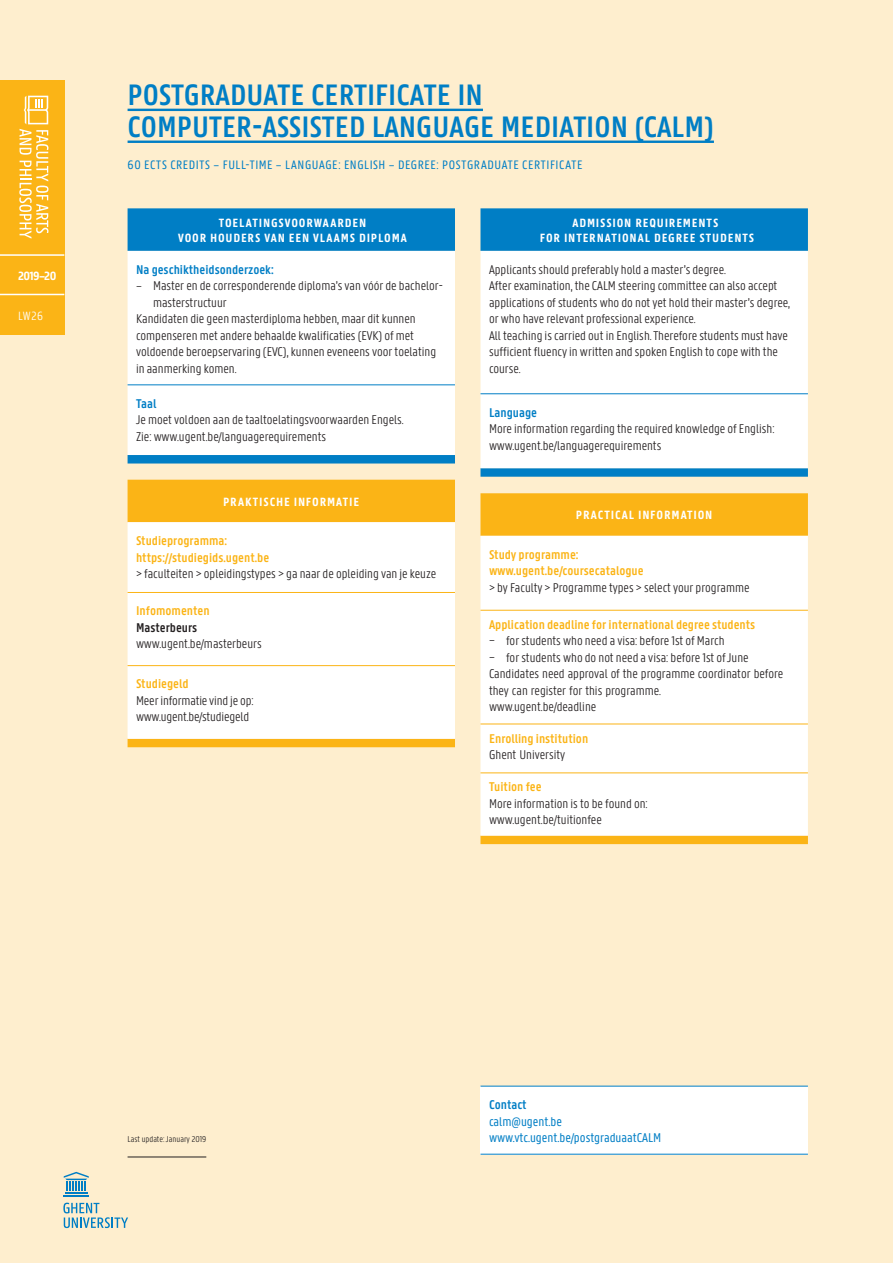
<style>
.page{position:relative;width:893px;height:1263px;background:#feeece}
.page>*{position:absolute;margin:0;border:0;box-sizing:border-box;transform-origin:0 0}
.t1{font:600 31.5px/32px "Panno Text";color:#007ec5}
.t2{font:300 13.5px/16.5px "Panno Text";color:#231f20}
.t3{font:600 13.5px/16.5px "Panno Text";color:#fbb416}
.t4{font:13.5px/16.5px "Panno Text";color:#007ec5}
.t5{font:600 13.5px "Panno Text";color:#007ec5}
.t6{font:600 13.5px "Panno Text";color:#231f20}
.t7{font:13.05px "Panno Text";letter-spacing:.04em;color:#007ec5}
.t8{font:700 12.75px/15.8px "Panno Text";letter-spacing:.06em;color:#fff;text-align:center}
.t9{font:300 12.75px "Panno Text";color:#fff}
.t10{font:300 9px "Panno Text";color:#231f20}
</style>
<div class="page">
<div style="left:0;top:80px;width:64px;height:255px;background:#fbb416"></div>
<svg style="left:19px;top:96px;width:29px;height:143px"></svg>
<hr style="left:65px;top:1192px;width:22px;height:2px;background:#007ec5">
<hr style="left:64px;top:1195px;width:25px;height:2px;background:#007ec5">
<svg style="left:64px;top:1172px;width:25px;height:19px"></svg>
<svg style="left:63px;top:1203px;width:65px;height:25px"></svg>
<hr style="left:0;top:254px;width:64px;height:2px;background:#fff">
<hr style="left:0;top:294px;width:64px;height:1px;background:#fff">
<div style="left:480px;top:1086px;width:328px;height:68px;background:#fff"></div>
<hr style="left:480px;top:1086px;width:328px;height:1px;background:#007ec5">
<hr style="left:480px;top:1154px;width:328px;height:1px;background:#007ec5">
<svg style="left:480px;top:208px;width:328px;height:269px;background:#0781c5"></svg>
<div style="left:480px;top:251px;width:328px;height:217px;background:#fff"></div>
<hr style="left:480px;top:393px;width:328px;height:1px;background:#007ec5">
<div style="left:480px;top:493px;width:328px;height:351px;background:#fbb416"></div>
<div style="left:480px;top:536px;width:328px;height:300px;background:#fff"></div>
<hr style="left:480px;top:610px;width:328px;height:1px;background:#fbb416">
<hr style="left:480px;top:724px;width:328px;height:1px;background:#fbb416">
<hr style="left:480px;top:772px;width:328px;height:1px;background:#fbb416">
<hr style="left:128px;top:109px;width:355px;height:2px;background:#007ec5">
<hr style="left:128px;top:141px;width:586px;height:2px;background:#007ec5">
<hr style="left:128px;top:1157px;width:78px;height:1px;background:#231f20">
<div style="left:128px;top:208px;width:327px;height:255px;background:#007ec5"></div>
<div style="left:128px;top:251px;width:327px;height:204px;background:#fff"></div>
<hr style="left:128px;top:384px;width:327px;height:1px;background:#007ec5">
<div style="left:128px;top:480px;width:327px;height:267px;background:#fbb416"></div>
<div style="left:128px;top:522px;width:327px;height:217px;background:#fff"></div>
<hr style="left:128px;top:592px;width:327px;height:1px;background:#fbb416">
<hr style="left:128px;top:665px;width:327px;height:1px;background:#fbb416">
<p class="t8" style="left:18px;top:268px;width:40px">2019–20</p>
<p class="t9" style="left:18px;top:309px;width:26px">LW26</p>
<h1 class="t1" style="left:128px;top:79px;width:588px">POSTGRADUATE CERTIFICATE IN<br>COMPUTER-ASSISTED LANGUAGE MEDIATION (CALM)</h1>
<p class="t7" style="left:128px;top:158px;width:456px">60 ECTS CREDITS – FULL-TIME – LANGUAGE: ENGLISH – DEGREE: POSTGRADUATE CERTIFICATE</p>
<p class="t8" style="left:178px;top:214px;width:230px">TOELATINGSVOORWAARDEN<br>VOOR HOUDERS VAN EEN VLAAMS DIPLOMA</p>
<p class="t5" style="left:136px;top:262px;width:139px">Na geschiktheidsonderzoek:</p>
<p class="t2" style="left:136px;top:278px;width:308px">– Master en de corresponderende diploma’s van vóór de bachelor-</p>
<p class="t2" style="left:153px;top:294px;width:75px">masterstructuur</p>
<p class="t2" style="left:136px;top:311px;width:281px">Kandidaten die geen masterdiploma hebben, maar dit kunnen</p>
<p class="t2" style="left:136px;top:327px;width:279px">compenseren met andere behaalde kwalificaties (EVK) of met</p>
<p class="t2" style="left:136px;top:344px;width:302px">voldoende beroepservaring (EVC), kunnen eveneens voor toelating</p>
<p class="t2" style="left:136px;top:360px;width:102px">in aanmerking komen.</p>
<p class="t5" style="left:136px;top:396px;width:22px">Taal</p>
<p class="t2" style="left:136px;top:412px;width:269px">Je moet voldoen aan de taaltoelatingsvoorwaarden Engels.<br>Zie: www.ugent.be/languagerequirements</p>
<p class="t8" style="left:223px;top:494px;width:138px">PRAKTISCHE INFORMATIE</p>
<p class="t3" style="left:136px;top:532px;width:135px">Studieprogramma: https://studiegids.ugent.be</p>
<p class="t2" style="left:136px;top:566px;width:302px">&gt; faculteiten &gt; opleidingstypes &gt; ga naar de opleiding van je keuze</p>
<p class="t3" style="left:136px;top:603px;width:75px">Infomomenten</p>
<p class="t6" style="left:136px;top:620px;width:63px">Masterbeurs</p>
<p class="t2" style="left:136px;top:636px;width:127px">www.ugent.be/masterbeurs</p>
<p class="t3" style="left:136px;top:676px;width:54px">Studiegeld</p>
<p class="t2" style="left:136px;top:693px;width:119px">Meer informatie vind je op: www.ugent.be/studiegeld</p>
<p class="t8" style="left:540px;top:214px;width:216px">ADMISSION REQUIREMENTS<br>FOR INTERNATIONAL DEGREE STUDENTS</p>
<p class="t2" style="left:489px;top:261px;width:303px">Applicants should preferably hold a master’s degree.<br>After examination, the CALM steering committee can also accept applications of students who do not yet hold their master’s degree, or who have relevant professional experience.<br>All teaching is carried out in English. Therefore students must have sufficient fluency in written and spoken English to cope with the course.</p>
<p class="t5" style="left:489px;top:405px;width:50px">Language</p>
<p class="t2" style="left:489px;top:421px;width:287px">More information regarding the required knowledge of English: www.ugent.be/languagerequirements</p>
<p class="t8" style="left:576px;top:507px;width:138px">PRACTICAL INFORMATION</p>
<p class="t3" style="left:489px;top:546px;width:156px">Study programme: www.ugent.be/coursecatalogue</p>
<p class="t2" style="left:489px;top:579px;width:262px">&gt; by Faculty &gt; Programme types &gt; select your programme</p>
<p class="t3" style="left:489px;top:616px;width:268px">Application deadline for international degree students</p>
<p class="t2" style="left:489px;top:633px;width:296px">− for students who need a visa: before 1st of March<br>− for students who do not need a visa: before 1st of June Candidates need approval of the programme coordinator before they can register for this programme.<br>www.ugent.be/deadline</p>
<p class="t3" style="left:489px;top:730px;width:101px">Enrolling institution</p>
<p class="t2" style="left:489px;top:747px;width:78px">Ghent University</p>
<p class="t3" style="left:489px;top:779px;width:54px">Tuition fee</p>
<p class="t2" style="left:489px;top:796px;width:160px">More information is to be found on: www.ugent.be/tuitionfee</p>
<p class="t10" style="left:128px;top:1134px;width:80px">Last update: January 2019</p>
<p class="t5" style="left:489px;top:1097px;width:39px">Contact</p>
<p class="t4" style="left:489px;top:1113px;width:174px">calm@ugent.be www.vtc.ugent.be/postgraduaatCALM</p>
</div>
